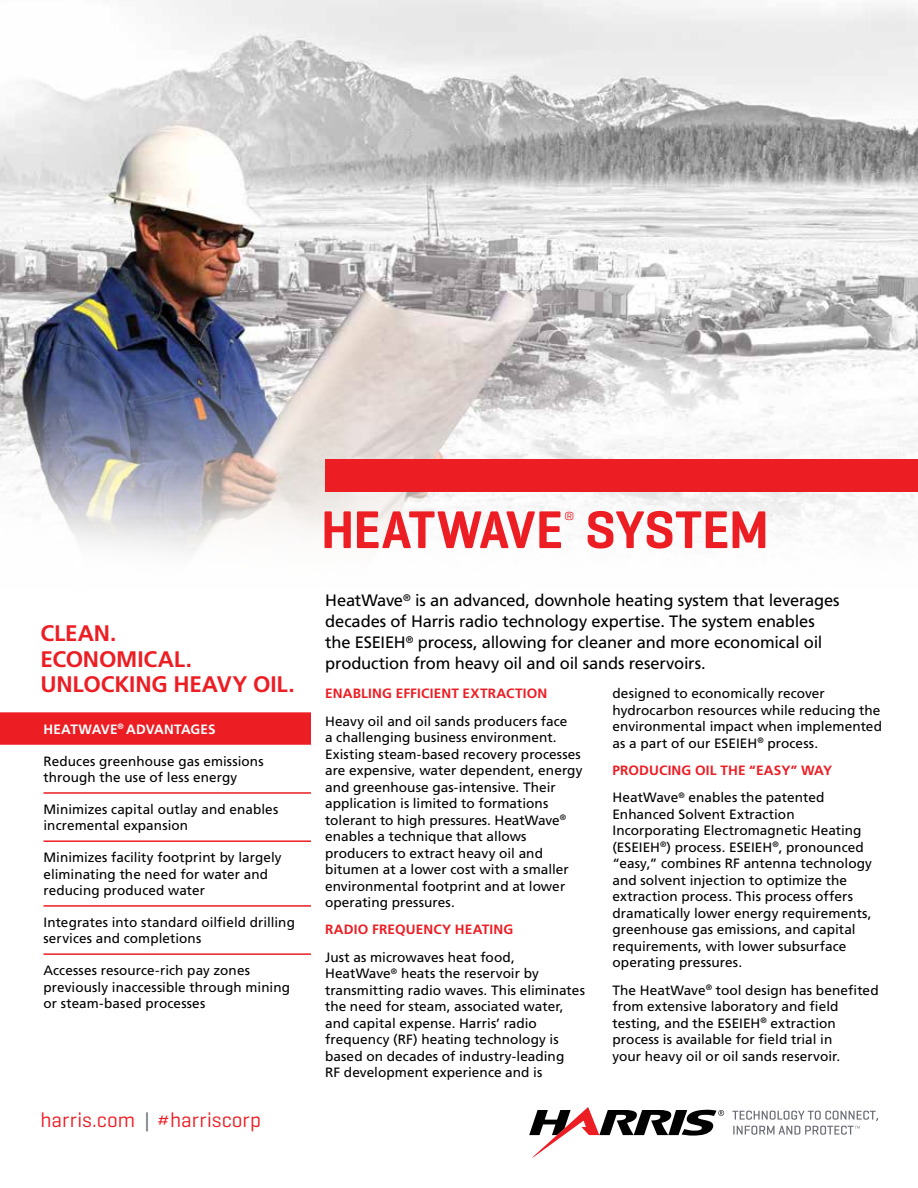
<style>
.page{position:relative;width:918px;height:1188px;background:#fff}
.page>*{position:absolute;margin:0;border:0;box-sizing:border-box;transform-origin:0 0}
.t1{font:600 54px "Geogrotesque";letter-spacing:-.01em;color:#ed1d24}
.t2{font:700 22.5px/25.5px "Frutiger LT Std";letter-spacing:-.005em;color:#ed1d24}
.t3{font:21px "Geogrotesque";letter-spacing:.005em;color:#ed1d24}
.t4{font:300 19.2px "Geogrotesque";color:#ed1d24}
.t5{font:16.5px/21px "Frutiger LT Std";letter-spacing:-.01em;color:#000}
.t6{font:13.5px/16.5px "Frutiger LT Std";letter-spacing:.005em;color:#000}
.t7{font:700 13.5px "Frutiger LT Std";letter-spacing:.01em;color:#ed1d24}
.t8{font:700 13.5px "Frutiger LT Std";letter-spacing:.005em;color:#fff}
.s1{color:#696b73}
.s2{font-weight:700;color:#ed1d24}
</style>
<div class="page">
<svg style="left:529px;top:1107px;width:195px;height:51px"></svg>
<svg style="left:732px;top:1111px;width:146px;height:24px"></svg>
<img style="left:0;top:0;width:918px;height:552px">
<div style="left:0;top:712px;width:311px;height:33px;background:#ed1d24"></div>
<hr style="left:44px;top:792px;width:267px;height:2px;background:#ed1d24">
<hr style="left:44px;top:840px;width:267px;height:2px;background:#ed1d24">
<hr style="left:44px;top:905px;width:267px;height:2px;background:#ed1d24">
<hr style="left:44px;top:953px;width:267px;height:2px;background:#ed1d24">
<div style="left:325px;top:459px;width:593px;height:32px;background:#ed1d24"></div>
<h2 class="t2" style="left:40px;top:621px;width:256px">CLEAN.<br>ECONOMICAL.<br>UNLOCKING HEAVY OIL.</h2>
<p class="t8" style="left:44px;top:721px;width:174px">HEATWAVE<sup>®</sup> ADVANTAGES</p>
<p class="t6" style="left:44px;top:753px;width:222px">Reduces greenhouse gas emissions through the use of less energy</p>
<p class="t6" style="left:44px;top:801px;width:236px">Minimizes capital outlay and enables incremental expansion</p>
<p class="t6" style="left:44px;top:849px;width:240px">Minimizes facility footprint by largely eliminating the need for water and reducing produced water</p>
<p class="t6" style="left:44px;top:914px;width:253px">Integrates into standard oilfield drilling services and completions</p>
<p class="t6" style="left:44px;top:962px;width:248px">Accesses resource-rich pay zones previously inaccessible through mining or steam-based processes</p>
<h3 class="t3" style="left:40px;top:1107px;width:222px">harris.com <span class="s1">|</span> #harriscorp</h3>
<h1 class="t1" style="left:321px;top:496px;width:450px">HEATWAVE SYSTEM</h1>
<h3 class="t4" style="left:563px;top:507px;width:13px">®</h3>
<p class="t5" style="left:325px;top:590px;width:516px">HeatWave<sup>®</sup> is an advanced, downhole heating system that leverages decades of Harris radio technology expertise. The system enables the ESEIEH<sup>®</sup> process, allowing for cleaner and more economical oil production from heavy oil and oil sands reservoirs.</p>
<p class="t7" style="left:325px;top:686px;width:224px">ENABLING EFFICIENT EXTRACTION</p>
<p class="t6" style="left:325px;top:713px;width:259px">Heavy oil and oil sands producers face<br>a challenging business environment.<br>Existing steam-based recovery processes are expensive, water dependent, energy and greenhouse gas-intensive. Their application is limited to formations tolerant to high pressures. HeatWave<sup>® </sup>enables a technique that allows producers to extract heavy oil and bitumen at a lower cost with a smaller environmental footprint and at lower operating pressures.</p>
<p class="t7" style="left:325px;top:922px;width:190px">RADIO FREQUENCY HEATING</p>
<p class="t6" style="left:325px;top:949px;width:261px">Just as microwaves heat food, HeatWave<sup>®</sup> heats the reservoir by transmitting radio waves. This eliminates the need for steam, associated water, and capital expense. Harris’ radio frequency (RF) heating technology is based on decades of industry-leading<br>RF development experience and is</p>
<p class="t6" style="left:613px;top:685px;width:271px">designed to economically recover hydrocarbon resources while reducing the environmental impact when implemented as a part of our ESEIEH<sup>®</sup> process.</p>
<p class="t6" style="left:613px;top:757px;width:221px;line-height:27.3px"><span class="s2">PRODUCING OIL THE “EASY” WAY<br></span>HeatWave<sup>®</sup> enables the patented</p>
<p class="t6" style="left:613px;top:806px;width:261px">Enhanced Solvent Extraction Incorporating Electromagnetic Heating (ESEIEH<sup>®</sup>) process. ESEIEH<sup>®</sup>, pronounced “easy,” combines RF antenna technology and solvent injection to optimize the extraction process. This process offers dramatically lower energy requirements, greenhouse gas emissions, and capital requirements, with lower subsurface operating pressures.</p>
<p class="t6" style="left:613px;top:982px;width:268px">The HeatWave<sup>®</sup> tool design has benefited from extensive laboratory and field testing, and the ESEIEH<sup>®</sup> extraction process is available for field trial in<br>your heavy oil or oil sands reservoir.</p>
</div>
